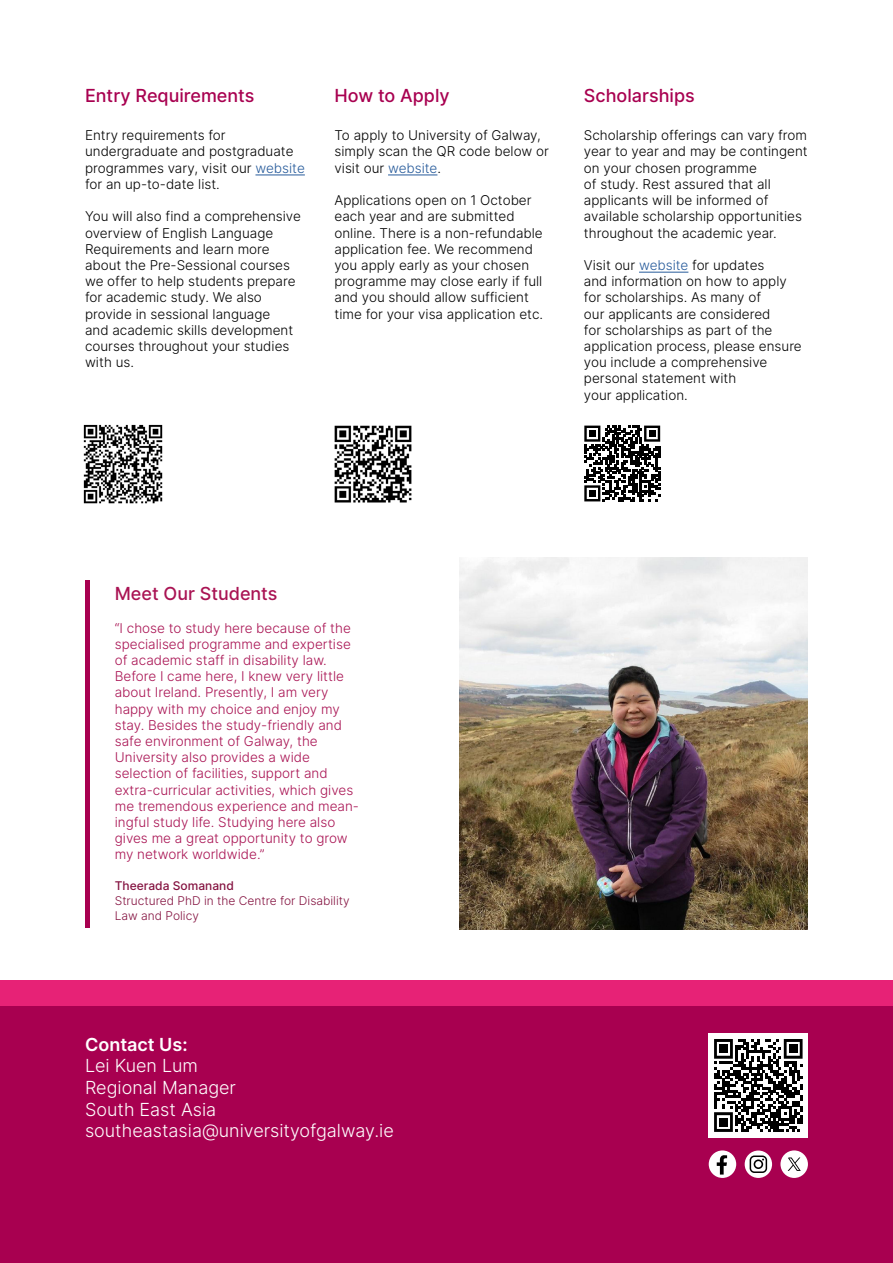
<style>
.page{position:relative;width:893px;height:1263px;background:#fff}
.page>*{position:absolute;margin:0;border:0;box-sizing:border-box;transform-origin:0 0}
.t1{font:300 18px/21.6px "Inter";color:#fff}
.t2{font:500 18px "Inter";color:#a80050}
.t3{font:500 18px "Inter";color:#a91353}
.t4{font:600 18px "Inter";color:#fff}
.t5{font:300 13.5px/16.2px "Inter";color:#000}
.t6{font:300 13.5px/16.2px "Inter";color:#a91353}
.t7{font:300 12px/15px "Inter";color:#841240}
.t8{font:500 12px "Inter";color:#841240}
.s1{color:#275b9b}
</style>
<div class="page">
<div style="left:0;top:1005px;width:893px;height:258px;background:#a80050"></div>
<hr style="left:255px;top:175px;width:50px;height:1px;background:#275b9b">
<hr style="left:388px;top:175px;width:49px;height:1px;background:#275b9b">
<div style="left:709px;top:1033px;width:99px;height:104px;background:#fff"></div>
<svg style="left:714px;top:1039px;width:89px;height:93px"></svg>
<div style="left:719px;top:1044px;width:8px;height:9px;background:#000"></div>
<div style="left:789px;top:1044px;width:8px;height:9px;background:#000"></div>
<div style="left:719px;top:1118px;width:8px;height:8px;background:#000"></div>
<hr style="left:639px;top:272px;width:49px;height:1px;background:#275b9b">
<div style="left:0;top:980px;width:893px;height:25px;background:#e72276"></div>
<img style="left:83px;top:424px;width:80px;height:80px">
<img style="left:334px;top:425px;width:78px;height:78px">
<svg style="left:584px;top:426px;width:76px;height:75px"></svg>
<div style="left:589px;top:430px;width:7px;height:7px;background:#000"></div>
<div style="left:649px;top:430px;width:7px;height:7px;background:#000"></div>
<div style="left:589px;top:490px;width:7px;height:7px;background:#000"></div>
<svg style="left:745px;top:1150px;width:27px;height:28px"></svg>
<div style="left:709px;top:1150px;width:27px;height:28px;background:#fff;border-radius:50%"></div>
<svg style="left:717px;top:1155px;width:10px;height:19px"></svg>
<svg style="left:780px;top:1150px;width:28px;height:28px"></svg>
<img style="left:459px;top:558px;width:349px;height:371px">
<hr style="left:85px;top:580px;width:4px;height:347px;background:#a80050">
<h1 class="t2" style="left:85px;top:83px;width:171px">Entry Requirements</h1>
<p class="t5" style="left:85px;top:127px;width:221px">Entry requirements for undergraduate and postgraduate programmes vary, visit our <span class="s1">website </span>for an up-to-date list.</p>
<p class="t5" style="left:85px;top:208px;width:217px">You will also find a comprehensive overview of English Language<br>Requirements and learn more about the Pre-Sessional courses we offer to help students prepare for academic study. We also provide in sessional language<br>and academic skills development courses throughout your studies with us.</p>
<h1 class="t2" style="left:334px;top:83px;width:117px">How to Apply</h1>
<p class="t5" style="left:334px;top:127px;width:216px">To apply to University of Galway, simply scan the QR code below or visit our <span class="s1">website</span>.</p>
<p class="t5" style="left:334px;top:192px;width:210px">Applications open on 1 October each year and are submitted online. There is a non-refundable application fee. We recommend you apply early as your chosen programme may close early if full and you should allow sufficient time for your visa application etc.</p>
<h1 class="t2" style="left:584px;top:83px;width:112px">Scholarships</h1>
<p class="t5" style="left:584px;top:127px;width:225px">Scholarship offerings can vary from year to year and may be contingent on your chosen programme<br>of study. Rest assured that all applicants will be informed of available scholarship opportunities throughout the academic year.</p>
<p class="t5" style="left:584px;top:257px;width:219px">Visit our <span class="s1">website</span> for updates<br>and information on how to apply for scholarships. As many of<br>our applicants are considered<br>for scholarships as part of the application process, please ensure you include a comprehensive personal statement with<br>your application.</p>
<h1 class="t3" style="left:115px;top:581px;width:164px">Meet Our Students</h1>
<p class="t6" style="left:115px;top:619px;width:246px">“I chose to study here because of the specialised programme and expertise of academic staff in disability law.<br>Before I came here, I knew very little about Ireland. Presently, I am very happy with my choice and enjoy my stay. Besides the study-friendly and safe environment of Galway, the University also provides a wide selection of facilities, support and extra-curricular activities, which gives me tremendous experience and mean&shy;ingful study life. Studying here also gives me a great opportunity to grow my network worldwide.”</p>
<p class="t8" style="left:115px;top:877px;width:121px">Theerada Somanand</p>
<p class="t7" style="left:115px;top:893px;width:236px">Structured PhD in the Centre for Disability<br>Law and Policy</p>
<h1 class="t4" style="left:85px;top:1031px;width:104px">Contact Us:</h1>
<h1 class="t1" style="left:85px;top:1055px;width:310px">Lei Kuen Lum<br>Regional Manager<br>South East Asia southeastasia@universityofgalway.ie</h1>
</div>
